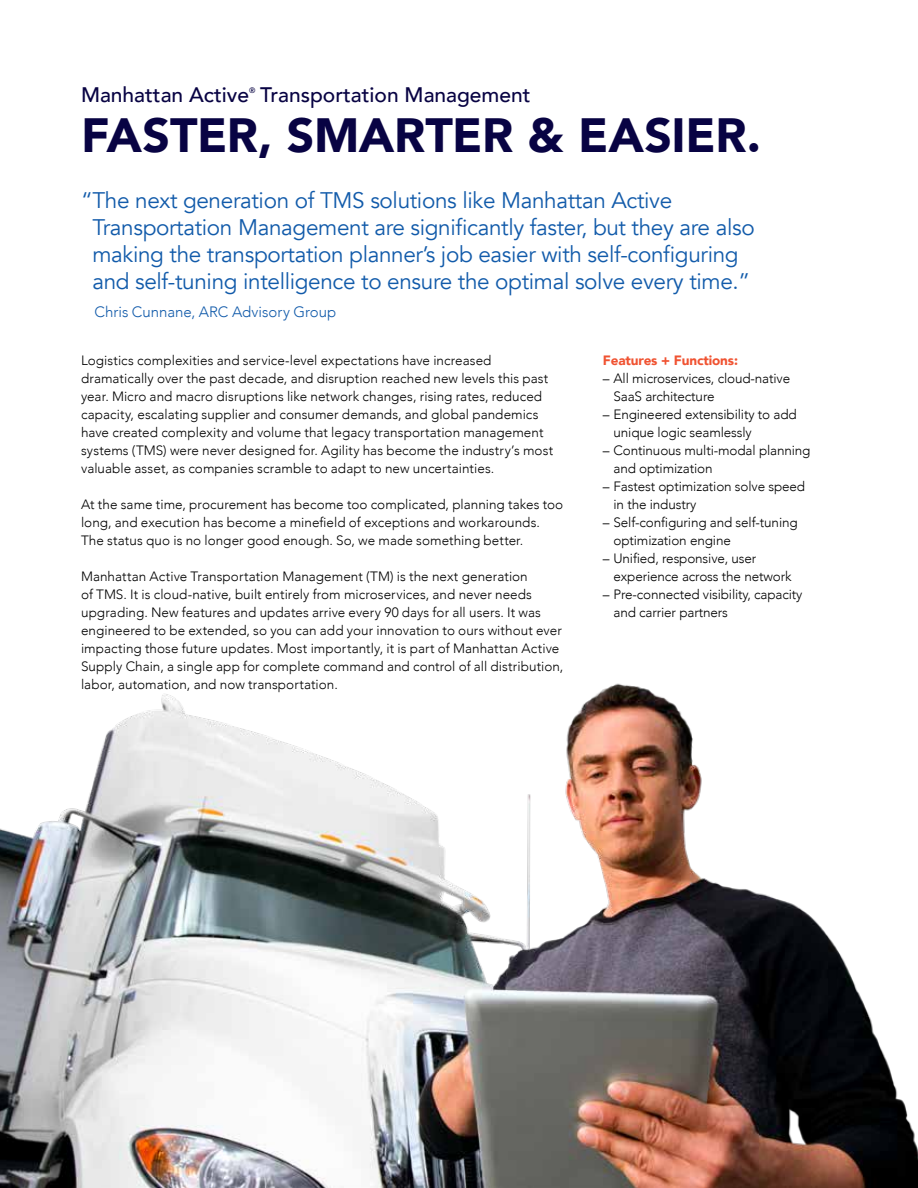
<style>
.page{position:relative;width:918px;height:1188px;background:#fff}
.page>*{position:absolute;margin:0;border:0;box-sizing:border-box;transform-origin:0 0}
.t1{font:900 48px "Avenir";letter-spacing:-.005em;color:#080343}
.t2{font:22.5px/27px "Avenir";letter-spacing:-.015em;color:#125baa}
.t3{font:500 21px "Avenir";color:#080343}
.t4{font:300 15px "Avenir";color:#125baa}
.t5{font:300 13.5px/18px "Avenir";letter-spacing:.005em;color:#000}
.t6{font:900 13.5px "Avenir";letter-spacing:-.01em;color:#f05332}
.t7{font:500 7.8px "Avenir";color:#080343}
</style>
<div class="page">
<img style="left:0;top:683px;width:918px;height:505px">
<h3 class="t3" style="left:81px;top:77px;width:170px">Manhattan Active</h3>
<p class="t7" style="left:249px;top:84px;width:8px">®</p>
<h3 class="t3" style="left:260px;top:77px;width:272px">Transportation Management</h3>
<h1 class="t1" style="left:81px;top:94px;width:682px">FASTER, SMARTER &amp; EASIER.</h1>
<p class="t2" style="left:92px;top:187px;width:664px;text-indent:-11px">“The next generation of TMS solutions like Manhattan Active Transportation Management are significantly faster, but they are also making the transportation planner’s job easier with self-configuring and self-tuning intelligence to ensure the optimal solve every time.”</p>
<p class="t4" style="left:94px;top:303px;width:243px">Chris Cunnane, ARC Advisory Group</p>
<p class="t5" style="left:81px;top:352px;width:474px">Logistics complexities and service-level expectations have increased dramatically over the past decade, and disruption reached new levels this past year. Micro and macro disruptions like network changes, rising rates, reduced capacity, escalating supplier and consumer demands, and global pandemics have created complexity and volume that legacy transportation management systems (TMS) were never designed for. Agility has become the industry’s most valuable asset, as companies scramble to adapt to new uncertainties.</p>
<p class="t5" style="left:81px;top:496px;width:484px">At the same time, procurement has become too complicated, planning takes too long, and execution has become a minefield of exceptions and workarounds.<br>The status quo is no longer good enough. So, we made something better.</p>
<p class="t5" style="left:81px;top:568px;width:484px">Manhattan Active Transportation Management (TM) is the next generation<br>of TMS. It is cloud-native, built entirely from microservices, and never needs upgrading. New features and updates arrive every 90 days for all users. It was engineered to be extended, so you can add your innovation to ours without ever impacting those future updates. Most importantly, it is part of Manhattan Active Supply Chain, a single app for complete command and control of all distribution, labor, automation, and now transportation.</p>
<p class="t6" style="left:603px;top:349px;width:137px">Features + Functions:</p>
<p class="t5" style="left:614px;top:370px;width:178px;text-indent:-11px">– All microservices, cloud-native<br>SaaS architecture</p>
<p class="t5" style="left:614px;top:406px;width:185px;text-indent:-11px">– Engineered extensibility to add unique logic seamlessly</p>
<p class="t5" style="left:614px;top:442px;width:199px;text-indent:-11px">– Continuous multi-modal planning and optimization</p>
<p class="t5" style="left:614px;top:478px;width:193px;text-indent:-11px">– Fastest optimization solve speed in the industry</p>
<p class="t5" style="left:614px;top:514px;width:186px;text-indent:-11px">– Self-configuring and self-tuning optimization engine</p>
<p class="t5" style="left:614px;top:550px;width:180px;text-indent:-11px">– Unified, responsive, user experience across the network</p>
<p class="t5" style="left:614px;top:586px;width:191px;text-indent:-11px">– Pre-connected visibility, capacity and carrier partners</p>
</div>
